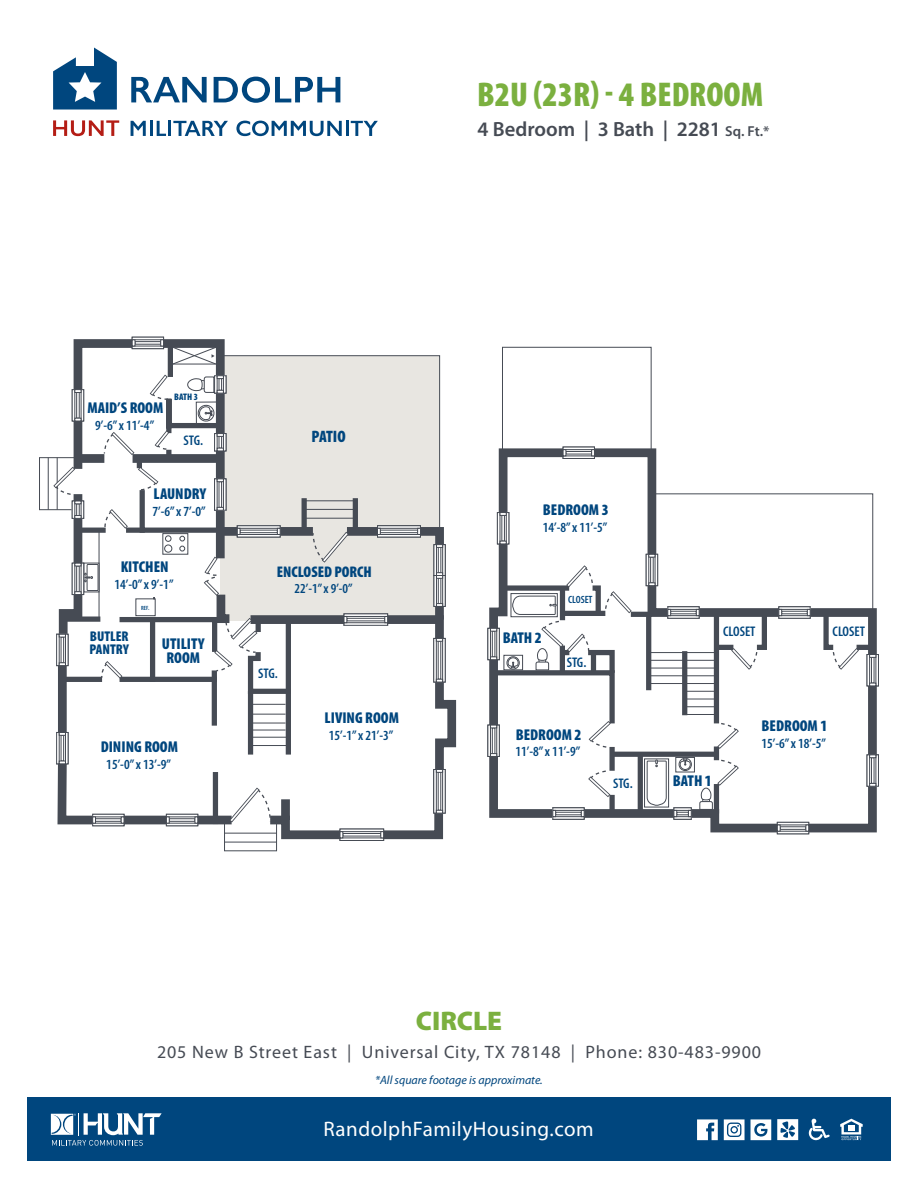
<style>
.page{position:relative;width:918px;height:1188px;background:#fff}
.page>*{position:absolute;margin:0;border:0;box-sizing:border-box;transform-origin:0 0}
.t1{font:900 condensed 34.5px "Myriad Pro";color:#7bb03f}
.t2{font:900 27px "Myriad Pro";color:#7bb03f}
.t3{font:21px "Myriad Pro";letter-spacing:.025em;color:#fff}
.t4{font:600 20.55px "Myriad Pro";color:#464b54}
.t5{font:18px "Myriad Pro";letter-spacing:.05em;color:#464b54}
.t6{font:900 condensed 16.65px "Myriad Pro";letter-spacing:-.015em;color:#00467e}
.t7{font:900 condensed 15.75px/14px "Myriad Pro";color:#00467e}
.t8{font:900 condensed 15.45px "Myriad Pro";color:#00467e}
.t9{font:900 condensed 14.25px/12.6px "Myriad Pro";color:#00467e}
.t10{font:600 condensed 13.95px "Myriad Pro";color:#00467e}
.t11{font:600 condensed 13.8px "Myriad Pro";color:#00467e}
.t12{font:italic 12px "Myriad Pro";color:#00467e}
.t13{font:600 condensed 10.5px "Myriad Pro";color:#00467e}
.t14{font:900 condensed 9.6px "Myriad Pro";color:#00467e}
.t15{font:600 condensed 6.15px "Myriad Pro";color:#00467e}
.s1{font-size:14.4px}
</style>
<div class="page">
<svg style="left:53px;top:120px;width:66px;height:16px"></svg>
<svg style="left:131px;top:121px;width:15px;height:15px"></svg>
<hr style="left:150px;top:121px;width:3px;height:15px;background:#00467e">
<svg style="left:157px;top:121px;width:9px;height:15px"></svg>
<hr style="left:168px;top:121px;width:3px;height:15px;background:#00467e">
<svg style="left:173px;top:121px;width:55px;height:15px"></svg>
<svg style="left:236px;top:121px;width:106px;height:15px"></svg>
<hr style="left:346px;top:121px;width:3px;height:15px;background:#00467e">
<svg style="left:351px;top:121px;width:27px;height:15px"></svg>
<svg style="left:53px;top:48px;width:64px;height:62px"></svg>
<svg style="left:131px;top:77px;width:209px;height:26px"></svg>
<div style="left:224px;top:818px;width:53px;height:33px;border:1px solid #464b54"></div>
<svg style="left:39px;top:336px;width:418px;height:508px"></svg>
<div style="left:220px;top:527px;width:17px;height:9px;background:#464b54"></div>
<div style="left:435px;top:606px;width:9px;height:14px;background:#464b54"></div>
<div style="left:502px;top:347px;width:150px;height:113px;border:1px solid #464b54"></div>
<svg style="left:487px;top:444px;width:392px;height:391px"></svg>
<div style="left:27px;top:1098px;width:864px;height:63px;background:#00467e"></div>
<svg style="left:51px;top:1113px;width:111px;height:33px"></svg>
<svg style="left:840px;top:1119px;width:23px;height:21px"></svg>
<svg style="left:809px;top:1119px;width:21px;height:21px"></svg>
<svg style="left:697px;top:1119px;width:21px;height:21px"></svg>
<svg style="left:751px;top:1119px;width:20px;height:21px"></svg>
<svg style="left:724px;top:1119px;width:21px;height:21px"></svg>
<svg style="left:777px;top:1119px;width:21px;height:21px"></svg>
<h1 class="t1" style="left:477px;top:73px;width:288px">B2U (23R) - 4 BEDROOM</h1>
<h3 class="t4" style="left:477px;top:116px;width:294px">4 Bedroom | 3 Bath | 2281 <span class="s1">Sq. Ft.*</span></h3>
<p class="t7" style="left:87px;top:400px;width:77px">MAID’S ROOM</p>
<p class="t10" style="left:95px;top:416px;width:61px">9’-6” x 11’-4”</p>
<p class="t14" style="left:174px;top:391px;width:25px">BATH 3</p>
<p class="t10" style="left:183px;top:432px;width:21px">STG.</p>
<p class="t7" style="left:154px;top:487px;width:54px">LAUNDRY</p>
<p class="t10" style="left:153px;top:503px;width:55px">7’-6” x 7’-0”</p>
<p class="t7" style="left:121px;top:559px;width:49px">KITCHEN</p>
<p class="t10" style="left:114px;top:576px;width:61px">14’-0” x 9’-1”</p>
<p class="t15" style="left:141px;top:604px;width:10px">REF.</p>
<p class="t9" style="left:90px;top:630px;width:41px">BUTLER<br>PANTRY</p>
<p class="t7" style="left:162px;top:637px;width:44px">UTILITY<br>ROOM</p>
<p class="t7" style="left:101px;top:740px;width:79px">DINING ROOM</p>
<p class="t10" style="left:106px;top:756px;width:66px">15’-0” x 13’-9”</p>
<p class="t6" style="left:312px;top:426px;width:36px">PATIO</p>
<p class="t8" style="left:277px;top:562px;width:97px">ENCLOSED PORCH</p>
<p class="t11" style="left:295px;top:580px;width:60px">22’-1” x 9’-0”</p>
<p class="t10" style="left:258px;top:664px;width:21px">STG.</p>
<p class="t7" style="left:325px;top:710px;width:76px">LIVING ROOM</p>
<p class="t10" style="left:329px;top:726px;width:66px">15’-1” x 21’-3”</p>
<p class="t7" style="left:543px;top:503px;width:67px">BEDROOM 3</p>
<p class="t10" style="left:543px;top:519px;width:66px">14’-8” x 11’-5”</p>
<p class="t7" style="left:503px;top:631px;width:41px">BATH 2</p>
<p class="t13" style="left:568px;top:593px;width:26px">CLOSET</p>
<p class="t10" style="left:567px;top:654px;width:21px">STG.</p>
<p class="t7" style="left:516px;top:727px;width:67px">BEDROOM 2</p>
<p class="t10" style="left:516px;top:743px;width:66px">11’-8” x 11’-9”</p>
<p class="t10" style="left:613px;top:775px;width:21px">STG.</p>
<p class="t10" style="left:723px;top:623px;width:34px">CLOSET</p>
<p class="t10" style="left:833px;top:623px;width:34px">CLOSET</p>
<p class="t7" style="left:673px;top:773px;width:41px">BATH 1</p>
<p class="t7" style="left:762px;top:718px;width:67px">BEDROOM 1</p>
<p class="t10" style="left:761px;top:734px;width:66px">15’-6” x 18’-5”</p>
<h2 class="t2" style="left:416px;top:1003px;width:88px">CIRCLE</h2>
<p class="t5" style="left:157px;top:1041px;width:606px">205 New B Street East | Universal City, TX 78148 | Phone: 830-483-9900</p>
<p class="t12" style="left:375px;top:1072px;width:169px">*All square footage is approximate.</p>
<h3 class="t3" style="left:324px;top:1116px;width:272px">RandolphFamilyHousing.com</h3>
</div>
